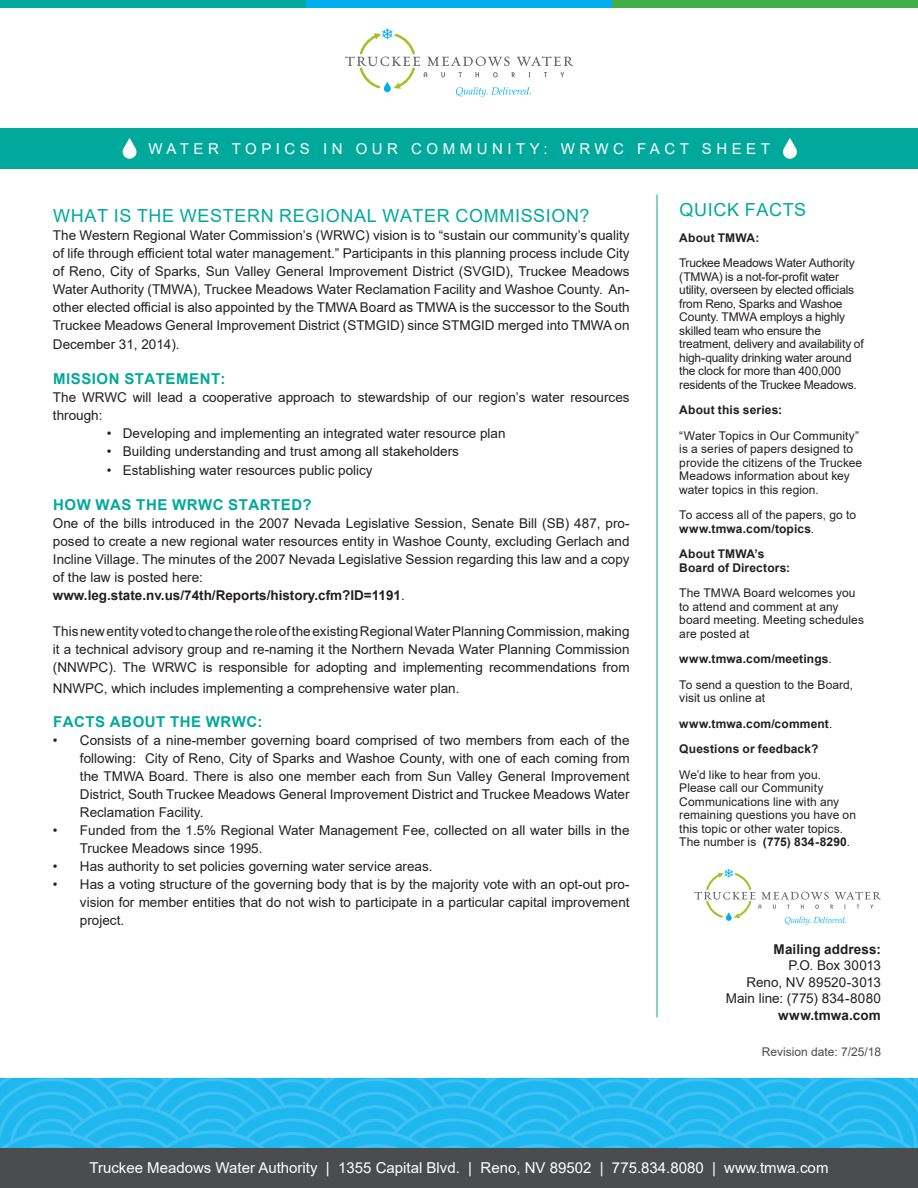
<style>
.page{position:relative;width:918px;height:1188px;background:#fff}
.page>*{position:absolute;margin:0;border:0;box-sizing:border-box;transform-origin:0 0}
.Main_Headline{font:18px "Arial";letter-spacing:.035em;color:#00a99b}
.Blue_Headers{font:18px "Arial";letter-spacing:.035em;color:#00a99b}
.t1{font:15px "Arial";color:#fff}
.Blue_Subheads{font:700 15px "Arial";letter-spacing:.035em;color:#00a99b}
.t2{font:15px "Arial";letter-spacing:.3em;color:#fff}
.Body_Copy_-_Topic_Pa{font:13.5px/18px "Arial";color:#231f20;text-align:justify}
.Body_Copy_-_Topic_Pa-2{font:700 13.5px "Arial";color:#231f20}
.Body_Copy_-_Topic_Pa-3{font:12px/13.5px "Arial";color:#231f20}
.Body_Copy_-_Topic_Pa-4{font:12px/13.5px "Arial";letter-spacing:-.02em;color:#231f20}
.Body_Copy_-_Topic_Pa-5{font:700 12px/13.5px "Arial";letter-spacing:.015em;color:#231f20}
.t3{font:12px "Arial";color:#4b4c4d}
.s1{font-weight:400}
.s2{font-weight:700}
</style>
<div class="page">
<div style="left:612px;top:0;width:306px;height:8px;background:#40ae49"></div>
<div style="left:0;top:0;width:306px;height:8px;background:#00a99b"></div>
<div style="left:306px;top:0;width:306px;height:8px;background:#00aeef"></div>
<div style="left:0;top:129px;width:918px;height:40px;background:#00a99b"></div>
<div style="left:0;top:1148px;width:918px;height:40px;background:#4b4c4d"></div>
<svg style="left:0;top:1078px;width:918px;height:70px;background:#27b9f0"></svg>
<hr style="left:657px;top:194px;width:1px;height:823px;background:#00a99b">
<svg style="left:783px;top:138px;width:14px;height:21px"></svg>
<svg style="left:123px;top:138px;width:14px;height:21px"></svg>
<svg style="left:694px;top:869px;width:187px;height:56px"></svg>
<svg style="left:345px;top:28px;width:229px;height:69px"></svg>
<p class="t2" style="left:148px;top:139px;width:623px">WATER TOPICS IN OUR COMMUNITY: WRWC FACT SHEET</p>
<p class="Main_Headline" style="left:53px;top:203px;width:538px">WHAT IS THE WESTERN REGIONAL WATER COMMISSION?</p>
<p class="Body_Copy_-_Topic_Pa" style="left:53px;top:226px;width:578px">The Western Regional Water Commission’s (WRWC) vision is to “sustain our community’s quality of life through efficient total water management.” Participants in this planning process include City of Reno, City of Sparks, Sun Valley General Improvement District (SVGID), Truckee Meadows Water Authority (TMWA), Truckee Meadows Water Reclamation Facility and Washoe County. An&shy;other elected official is also appointed by the TMWA Board as TMWA is the successor to the South Truckee Meadows General Improvement District (STMGID) since STMGID merged into TMWA on</p>
<p class="Body_Copy_-_Topic_Pa" style="left:53px;top:335px;width:128px">December 31, 2014).</p>
<p class="Blue_Subheads" style="left:53px;top:368px;width:174px">MISSION STATEMENT:</p>
<p class="Body_Copy_-_Topic_Pa" style="left:53px;top:388px;width:578px">The WRWC will lead a cooperative approach to stewardship of our region’s water resources through:</p>
<p class="Body_Copy_-_Topic_Pa" style="left:107px;top:424px;width:400px">• Developing and implementing an integrated water resource plan</p>
<p class="Body_Copy_-_Topic_Pa" style="left:107px;top:442px;width:354px">• Building understanding and trust among all stakeholders</p>
<p class="Body_Copy_-_Topic_Pa" style="left:107px;top:461px;width:267px">• Establishing water resources public policy</p>
<p class="Blue_Subheads" style="left:53px;top:494px;width:260px">HOW WAS THE WRWC STARTED?</p>
<p class="Body_Copy_-_Topic_Pa" style="left:53px;top:514px;width:578px">One of the bills introduced in the 2007 Nevada Legislative Session, Senate Bill (SB) 487, pro&shy;posed to create a new regional water resources entity in Washoe County, excluding Gerlach and Incline Village. The minutes of the 2007 Nevada Legislative Session regarding this law and a copy of the law is posted here:</p>
<p class="Body_Copy_-_Topic_Pa-2" style="left:53px;top:585px;width:353px">www.leg.state.nv.us/74th/Reports/history.cfm?ID=1191<span class="s1">.</span></p>
<p class="Body_Copy_-_Topic_Pa" style="left:53px;top:622px;width:578px">This new entity voted to change the role of the existing Regional Water Planning Commission, making it a technical advisory group and re-naming it the Northern Nevada Water Planning Commission (NNWPC). The WRWC is responsible for adopting and implementing recommendations from</p>
<p class="Body_Copy_-_Topic_Pa" style="left:53px;top:679px;width:408px">NNWPC, which includes implementing a comprehensive water plan.</p>
<p class="Blue_Subheads" style="left:53px;top:711px;width:211px">FACTS ABOUT THE WRWC:</p>
<p class="Body_Copy_-_Topic_Pa" style="left:80px;top:731px;width:551px;text-indent:-27px">• Consists of a nine-member governing board comprised of two members from each of the following: City of Reno, City of Sparks and Washoe County, with one of each coming from the TMWA Board. There is also one member each from Sun Valley General Improvement District, South Truckee Meadows General Improvement District and Truckee Meadows Water Reclamation Facility.</p>
<p class="Body_Copy_-_Topic_Pa" style="left:80px;top:821px;width:551px;text-indent:-27px">• Funded from the 1.5% Regional Water Management Fee, collected on all water bills in the<br>Truckee Meadows since 1995.</p>
<p class="Body_Copy_-_Topic_Pa" style="left:53px;top:857px;width:381px">• Has authority to set policies governing water service areas.</p>
<p class="Body_Copy_-_Topic_Pa" style="left:80px;top:875px;width:551px;text-indent:-27px">• Has a voting structure of the governing body that is by the majority vote with an opt-out pro&shy;vision for member entities that do not wish to participate in a particular capital improvement project.</p>
<p class="Blue_Headers" style="left:680px;top:197px;width:128px">QUICK FACTS</p>
<p class="Body_Copy_-_Topic_Pa-5" style="left:679px;top:231px;width:82px">About TMWA:</p>
<p class="Body_Copy_-_Topic_Pa-4" style="left:679px;top:256px;width:186px">Truckee Meadows Water Authority (TMWA) is a not-for-profit water utility, overseen by elected officials from Reno, Sparks and Washoe County. TMWA employs a highly skilled team who ensure the treatment, delivery and availability of high-quality drinking water around the clock for more than 400,000 residents of the Truckee Meadows.</p>
<p class="Body_Copy_-_Topic_Pa-5" style="left:679px;top:403px;width:104px">About this series:</p>
<p class="Body_Copy_-_Topic_Pa-3" style="left:679px;top:429px;width:184px">“Water Topics in Our Community” is a series of papers designed to provide the citizens of the Truckee<br>Meadows information about key water topics in this region.</p>
<p class="Body_Copy_-_Topic_Pa-3" style="left:679px;top:508px;width:178px">To access all of the papers, go to <span class="s2">www.tmwa.com/topics</span>.</p>
<p class="Body_Copy_-_Topic_Pa-5" style="left:679px;top:547px;width:112px">About TMWA’s<br>Board of Directors:</p>
<p class="Body_Copy_-_Topic_Pa-3" style="left:679px;top:586px;width:186px">The TMWA Board welcomes you to attend and comment at any board meeting. Meeting schedules are posted at</p>
<p class="Body_Copy_-_Topic_Pa-5" style="left:679px;top:652px;width:154px">www.tmwa.com/meetings<span class="s1">.</span></p>
<p class="Body_Copy_-_Topic_Pa-3" style="left:679px;top:678px;width:175px">To send a question to the Board, visit us online at</p>
<p class="Body_Copy_-_Topic_Pa-5" style="left:679px;top:717px;width:155px">www.tmwa.com/comment<span class="s1">.</span></p>
<p class="Body_Copy_-_Topic_Pa-5" style="left:679px;top:742px;width:141px">Questions or feedback?</p>
<p class="Body_Copy_-_Topic_Pa-3" style="left:679px;top:768px;width:178px">We’d like to hear from you.<br>Please call our Community<br>Communications line with any remaining questions you have on this topic or other water topics.<br>The number is <span class="s2">(775) 834-8290</span>.</p>
<p class="Body_Copy_-_Topic_Pa-2" style="left:774px;top:940px;width:109px">Mailing address:</p>
<p class="Body_Copy_-_Topic_Pa" style="left:789px;top:957px;width:94px">P.O. Box 30013</p>
<p class="Body_Copy_-_Topic_Pa" style="left:747px;top:973px;width:136px">Reno, NV 89520-3013</p>
<p class="Body_Copy_-_Topic_Pa" style="left:726px;top:990px;width:157px">Main line: (775) 834-8080</p>
<p class="Body_Copy_-_Topic_Pa-2" style="left:778px;top:1006px;width:104px">www.tmwa.com</p>
<p class="t3" style="left:762px;top:1043px;width:121px">Revision date: 7/25/18</p>
<p class="t1" style="left:90px;top:1158px;width:740px">Truckee Meadows Water Authority | 1355 Capital Blvd. | Reno, NV 89502 | 775.834.8080 | www.tmwa.com</p>
</div>
